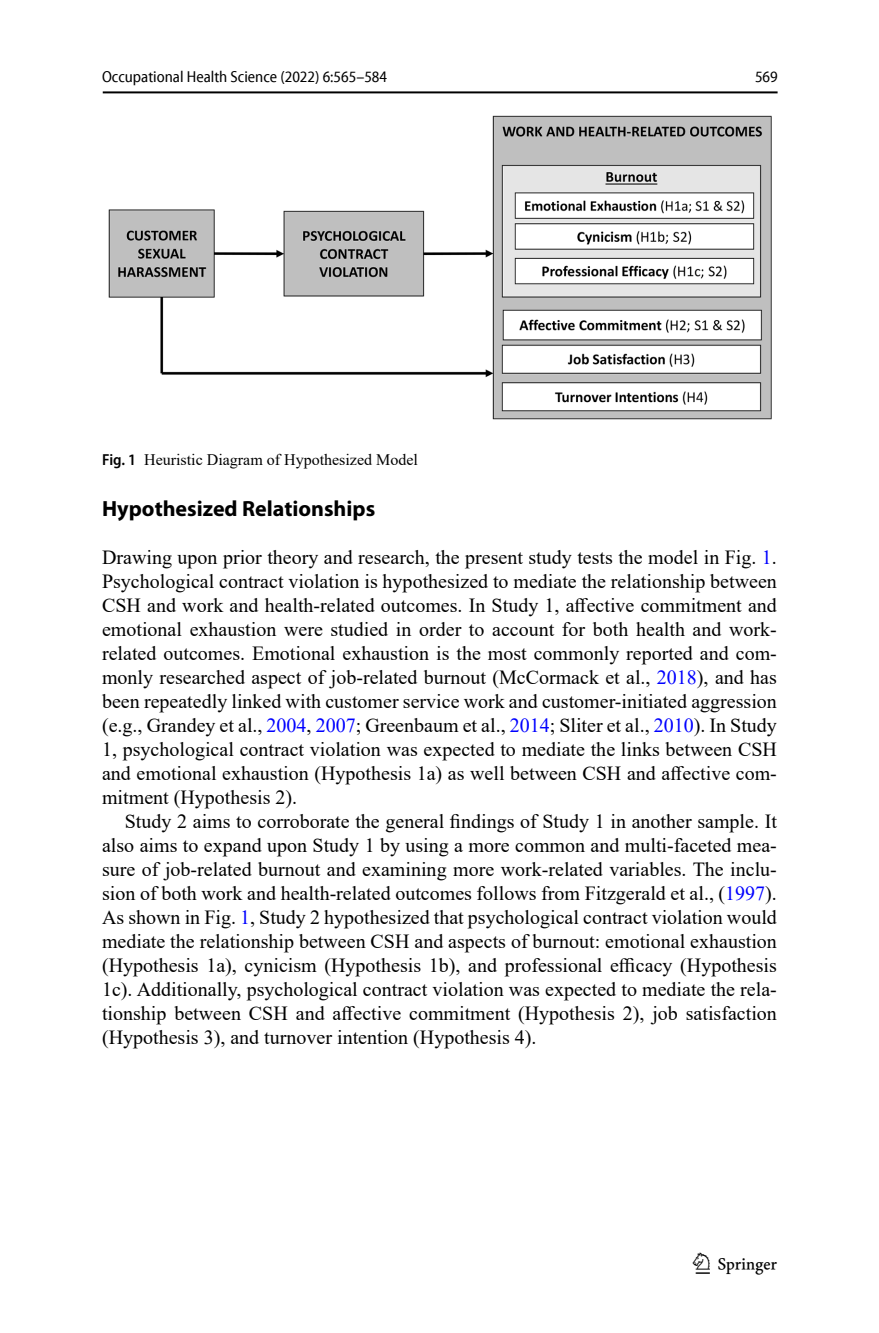
<style>
.page{position:relative;width:879px;height:1333px;background:#fff}
.page>*{position:absolute;margin:0;border:0;box-sizing:border-box;transform-origin:0 0}
.t1{font:30px "Springnew";color:#000}
.Head_1{font:700 22px "Myriad Pro";color:#000}
.Body_Text{font:20px/24px "Times New Roman PSMT2";color:#000;text-align:justify}
.Body_Text_Indent{font:20px/24px "Times New Roman PSMT2";color:#000;text-align:justify}
.t2{font:semi-condensed 16px "Myriad Pro Unic";color:#000}
.Figure_Caption{font:16px "Times New Roman PSMT2";color:#000}
.s1{font-family:"Myriad Pro";font-weight:600;font-stretch:semi-condensed}
.s2{color:#00f}
.s3{font-family:"Times New Roman"}
.s4{font-family:"Times New Roman";color:#00f}
</style>
<div class="page">
<hr style="left:103px;top:91px;width:674px;height:2px;background:#000">
<img style="left:108px;top:115px;width:664px;height:305px">
<p class="t2" style="left:102px;top:70px;width:287px">Occupational Health Science (2022) 6:565–584</p>
<p class="t2" style="left:755px;top:70px;width:24px">569</p>
<p class="Figure_Caption" style="left:102px;top:448px;width:317px"><span class="s1">Fig. 1</span> Heuristic Diagram of Hypothesized Model</p>
<p class="Head_1" style="left:102px;top:494px;width:275px">Hypothesized Relationships</p>
<p class="Body_Text" style="left:102px;top:544px;width:676px">Drawing upon prior theory and research, the present study tests the model in Fig. <span class="s2">1</span>.<br>Psychological contract violation is hypothesized to mediate the relationship between <span class="s3">CSH and work and health-related outcomes. In Study 1, affective commitment and </span>emotional exhaustion were studied in order to account for both health and work&shy;<span class="s3">related outcomes. Emotional exhaustion is the most commonly reported and com&shy;monly researched aspect of job-related burnout (McCormack et al.,</span> <span class="s4">2018</span>), and has been repeatedly linked with customer service work and customer-initiated aggression <span class="s3">(e.g., Grandey et al.,</span> <span class="s2">2004</span>, <span class="s2">2007</span><span class="s3">; Greenbaum et al.,</span> <span class="s2">2014</span>; Sliter et al., <span class="s2">2010</span>). In Study 1, psychological contract violation was expected to mediate the links between CSH <span class="s3">and emotional exhaustion (Hypothesis 1a) as well between CSH and affective com&shy;</span>mitment (Hypothesis 2).</p>
<p class="Body_Text_Indent" style="left:102px;top:808px;width:676px;text-indent:23px"><span class="s3">Study 2 aims to corroborate the general findings of Study 1 in another sample. It </span>also aims to expand upon Study 1 by using a more common and multi-faceted mea&shy;<span class="s3">sure of job-related burnout and examining more work-related variables. The inclu&shy;</span>sion of both work and health-related outcomes follows from Fitzgerald et al., (<span class="s2">1997</span>).<br>As shown in Fig. <span class="s2">1</span>, Study 2 hypothesized that psychological contract violation would mediate the relationship between CSH and aspects of burnout: emotional exhaustion <span class="s3">(Hypothesis 1a), cynicism (Hypothesis 1b), and professional efficacy (Hypothesis </span>1c). Additionally, psychological contract violation was expected to mediate the rela&shy;<span class="s3">tionship between CSH and affective commitment (Hypothesis 2), job satisfaction </span>(Hypothesis 3), and turnover intention (Hypothesis 4).</p>
<h1 class="t1" style="left:696px;top:1246px;width:83px">1 3</h1>
</div>
